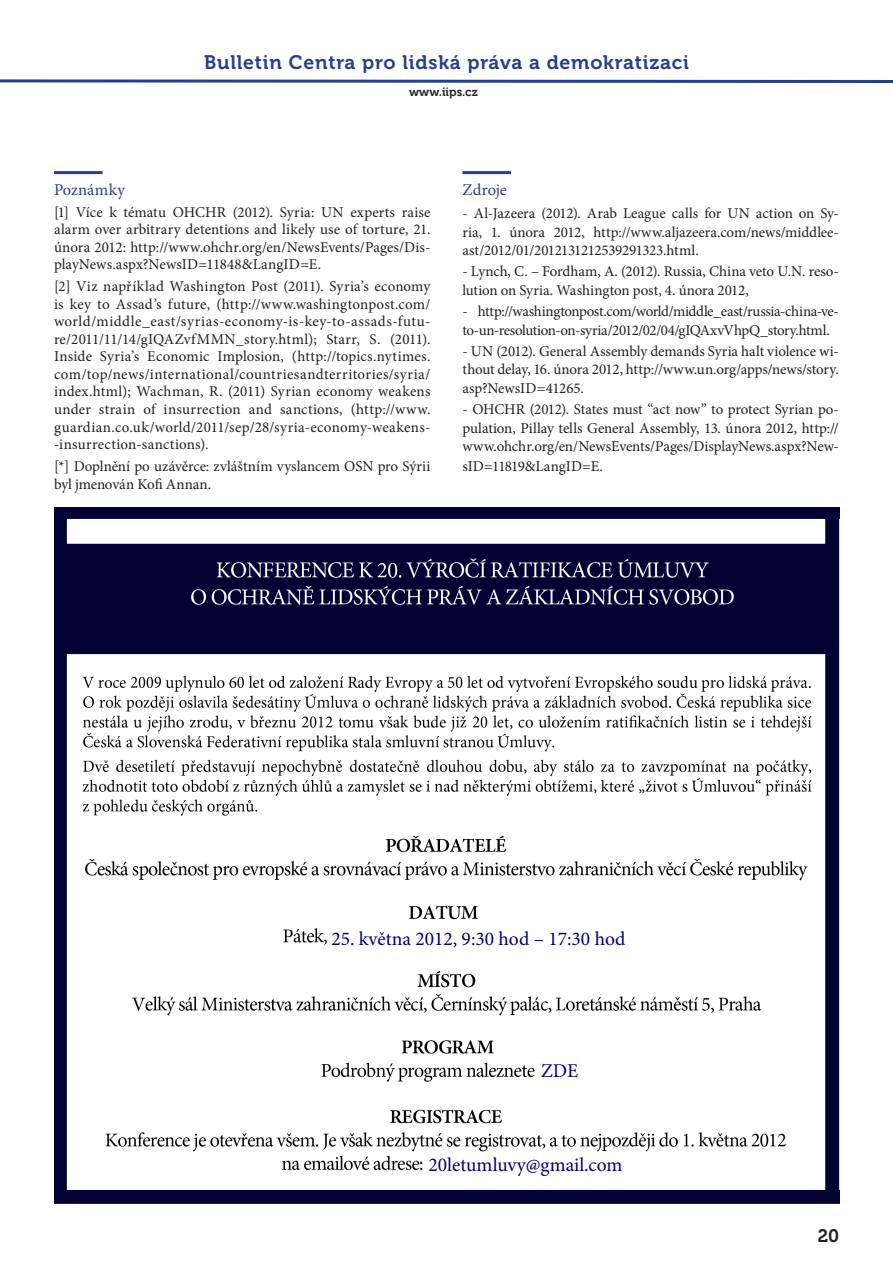
<style>
.page{position:relative;width:893px;height:1263px;background:#fff}
.page>*{position:absolute;margin:0;border:0;box-sizing:border-box;transform-origin:0 0}
.t1{font:19.5px "Minion Pro";color:#000070}
.t2{font:19.5px "Museo 700";letter-spacing:.04em;color:#253f8e}
.t3{font:18px "Museo 700";color:#231f20}
.t4{font:16.5px "Minion Pro";letter-spacing:.005em;color:#253f8e}
.t5{font:15px/17.5px "Minion Pro";letter-spacing:-.005em;color:#231f20;text-align:justify}
.t6{font:15px/18.8px "Minion Pro";letter-spacing:-.025em;color:#231f20}
.t7{font:12px "Museo 700";color:#231f20}
</style>
<div class="page">
<svg style="left:0;top:79px;width:893px;height:4px"></svg>
<img style="left:55px;top:508px;width:785px;height:696px">
<hr style="left:462px;top:171px;width:49px;height:3px;background:#253f8e">
<hr style="left:54px;top:171px;width:49px;height:3px;background:#253f8e">
<div style="left:330px;top:926px;width:283px;height:19px;background:#fff"></div>
<h1 class="t2" style="left:204px;top:51px;width:486px">Bulletin Centra pro lidská práva a demokratizaci</h1>
<p class="t7" style="left:409px;top:85px;width:70px">www.iips.cz</p>
<p class="t4" style="left:54px;top:179px;width:73px">Poznámky</p>
<p class="t5" style="left:54px;top:203px;width:378px">[1] Více k tématu OHCHR (2012). Syria: UN experts raise alarm over arbitrary detentions and likely use of torture, 21. února 2012: http://www.ohchr.org/en/NewsEvents/Pages/Dis&shy;playNews.aspx?NewsID=11848&amp;LangID=E.</p>
<p class="t5" style="left:54px;top:278px;width:378px">[2] Viz například Washington Post (2011). Syria’s economy is key to Assad’s future, (http://www.washingtonpost.com/ world/middle_east/syrias-economy-is-key-to-assads-futu&shy;re/2011/11/14/gIQAZvfMMN_story.html); Starr, S. (2011).<br>Inside Syria’s Economic Implosion, (http://topics.nytimes. com/top/news/international/countriesandterritories/syria/ index.html); Wachman, R. (2011) Syrian economy weakens under strain of insurrection and sanctions, (http://www. guardian.co.uk/world/2011/sep/28/syria-economy-weakens--insurrection-sanctions).</p>
<p class="t5" style="left:54px;top:457px;width:378px;line-height:18px">[*] Doplnění po uzávěrce: zvláštním vyslancem OSN pro Sýrii byl jmenován Kofi Annan.</p>
<p class="t4" style="left:462px;top:179px;width:46px">Zdroje</p>
<p class="t5" style="left:462px;top:204px;width:378px;line-height:18.8px">- Al-Jazeera (2012). Arab League calls for UN action on Sy&shy;ria, 1. února 2012, http://www.aljazeera.com/news/middlee&shy;ast/2012/01/2012131212539291323.html.</p>
<p class="t5" style="left:462px;top:262px;width:378px;line-height:18.8px">- Lynch, C. – Fordham, A. (2012). Russia, China veto U.N. reso&shy;lution on Syria. Washington post, 4. února 2012,</p>
<p class="t6" style="left:462px;top:302px;width:378px">- http://washingtonpost.com/world/middle_east/russia-china-ve&shy;to-un-resolution-on-syria/2012/02/04/gIQAxvVhpQ_story.html.</p>
<p class="t5" style="left:462px;top:341px;width:378px;line-height:18.8px">- UN (2012). General Assembly demands Syria halt violence wi&shy;thout delay, 16. února 2012, http://www.un.org/apps/news/story. asp?NewsID=41265.</p>
<p class="t5" style="left:462px;top:400px;width:378px;line-height:18.9px">- OHCHR (2012). States must “act now” to protect Syrian po&shy;pulation, Pillay tells General Assembly, 13. února 2012, http:// www.ohchr.org/en/NewsEvents/Pages/DisplayNews.aspx?New&shy;sID=11819&amp;LangID=E.</p>
<h1 class="t1" style="left:331px;top:925px;width:296px">25. května 2012, 9:30 hod – 17:30 hod</h1>
<h1 class="t1" style="left:541px;top:1058px;width:38px">ZDE</h1>
<h1 class="t1" style="left:429px;top:1151px;width:195px">20letumluvy@gmail.com</h1>
<p class="t3" style="left:818px;top:1226px;width:23px">20</p>
</div>
